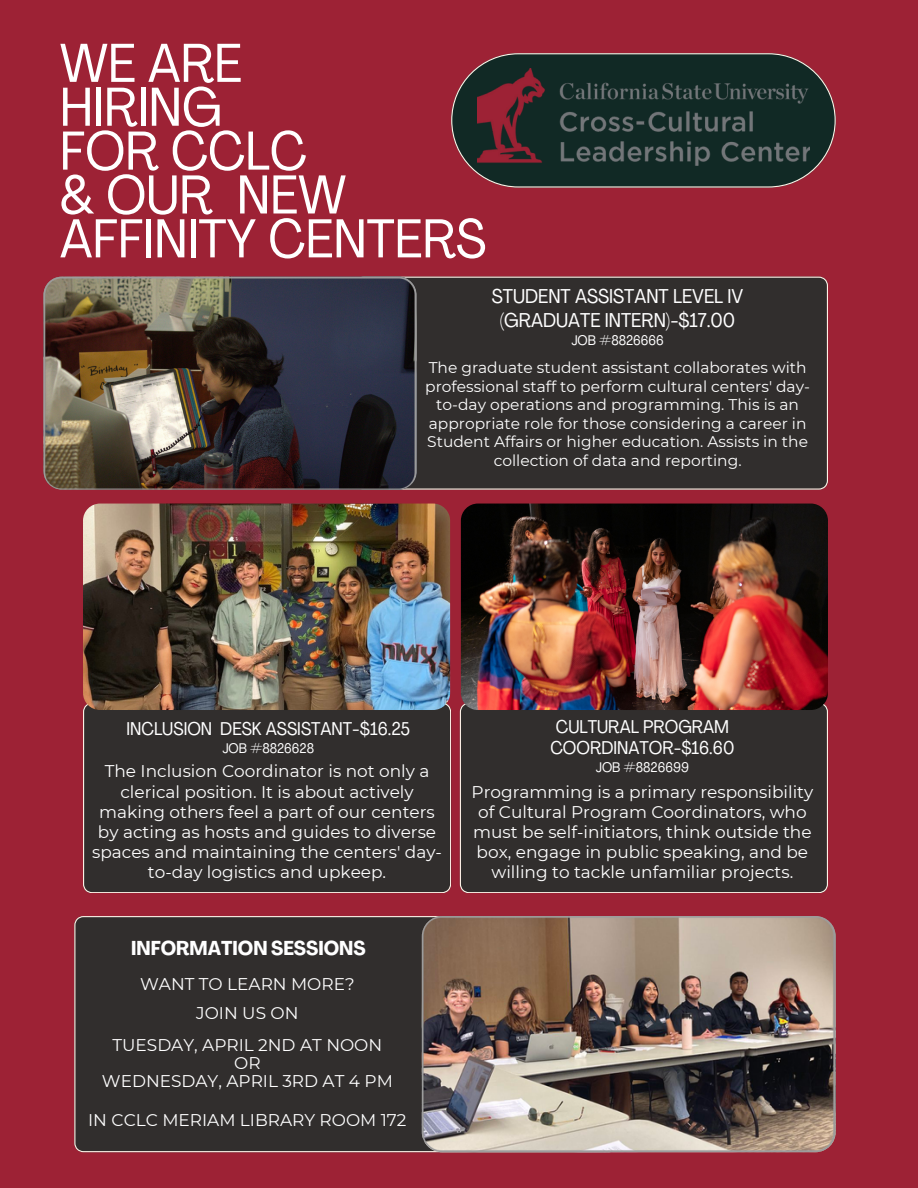
<style>
.page{position:relative;width:918px;height:1188px;background:#9d2235}
.page>*{position:absolute;margin:0;border:0;box-sizing:border-box;transform-origin:0 0}
.t1{font:condensed 54px/43.8px "Agrandir";color:#fff}
.t2{font:condensed 19.8px/23.7px "Agrandir";color:#fff;text-align:center}
.t3{font:700 condensed 19.8px "Agrandir";color:#fff}
.t4{font:condensed 18.3px/21.3px "Agrandir";color:#fff}
.t5{font:16.95px/20.1px "Montserrat";color:#fff;text-align:center}
.t6{font:15.45px/18.5px "Montserrat";color:#fff;text-align:center}
.t7{font:condensed 13.8px "Agrandir";color:#fff}
</style>
<div class="page">
<div style="left:403px;top:277px;width:425px;height:212px;background:#312e2d"></div>
<img style="left:43px;top:277px;width:374px;height:213px;border-radius:18px">
<div style="left:74px;top:916px;width:364px;height:236px;background:#312e2d"></div>
<div style="left:83px;top:703px;width:368px;height:190px;background:#312e2d"></div>
<img style="left:83px;top:504px;width:367px;height:206px;border-radius:17px">
<div style="left:460px;top:703px;width:368px;height:190px;background:#312e2d"></div>
<img style="left:422px;top:916px;width:414px;height:236px;border-radius:20px">
<img style="left:461px;top:504px;width:367px;height:206px;border-radius:17px">
<svg style="left:451px;top:53px;width:385px;height:134px"></svg>
<img style="left:477px;top:68px;width:333px;height:109px">
<h1 class="t1" style="left:60px;top:46px;width:428px">WE ARE<br>HIRING<br>FOR CCLC<br>&amp; OUR NEW<br>AFFINITY CENTERS</h1>
<p class="t2" style="left:492px;top:286px;width:253px">STUDENT ASSISTANT LEVEL IV (GRADUATE INTERN)-$17.00</p>
<p class="t7" style="left:571px;top:335px;width:94px">JOB #8826666</p>
<h2 class="t6" style="left:425px;top:359px;width:386px">The graduate student assistant collaborates with professional staff to perform cultural centers' day&shy;to-day operations and programming. This is an appropriate role for those considering a career in Student Affairs or higher education. Assists in the collection of data and reporting.</h2>
<p class="t4" style="left:126px;top:720px;width:285px">INCLUSION DESK ASSISTANT-$16.25</p>
<p class="t7" style="left:222px;top:742px;width:93px">JOB #8826628</p>
<p class="t5" style="left:92px;top:761px;width:351px">The Inclusion Coordinator is not only a clerical position. It is about actively making others feel a part of our centers by acting as hosts and guides to diverse spaces and maintaining the centers' day&shy;to-day logistics and upkeep.</p>
<h3 class="t3" style="left:131px;top:940px;width:236px">INFORMATION SESSIONS</h3>
<p class="t5" style="left:140px;top:974px;width:216px">WANT TO LEARN MORE?</p>
<p class="t5" style="left:196px;top:1003px;width:104px">JOIN US ON</p>
<h4 class="t5" style="left:112px;top:1035px;width:271px">TUESDAY, APRIL 2ND AT NOON</h4>
<h4 class="t5" style="left:234px;top:1053px;width:28px">OR</h4>
<p class="t5" style="left:102px;top:1071px;width:292px">WEDNESDAY, APRIL 3RD AT 4 PM</p>
<h4 class="t5" style="left:88px;top:1110px;width:320px">IN CCLC MERIAM LIBRARY ROOM 172</h4>
<p class="t4" style="left:550px;top:717px;width:186px">CULTURAL PROGRAM<br>COORDINATOR-$16.60</p>
<h3 class="t7" style="left:596px;top:762px;width:95px">JOB #8826699</h3>
<p class="t5" style="left:472px;top:781px;width:343px">Programming is a primary responsibility of Cultural Program Coordinators, who must be self-initiators, think outside the box, engage in public speaking, and be willing to tackle unfamiliar projects.</p>
</div>
